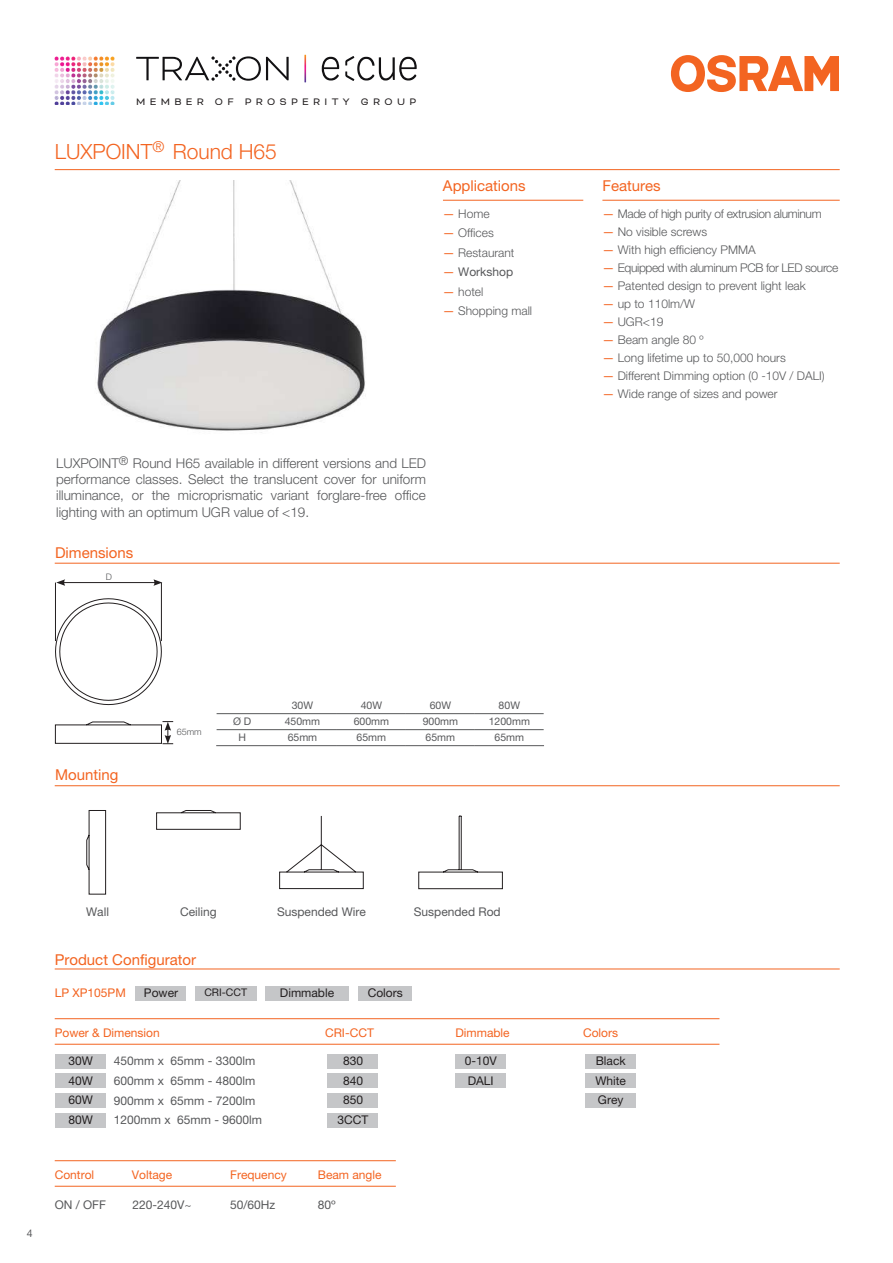
<style>
.page{position:relative;width:893px;height:1263px;background:#fff}
.page>*{position:absolute;margin:0;border:0;box-sizing:border-box;transform-origin:0 0}
.t1{font:300 21px "Helvetica Neue LT Pro";color:#f36421}
.t2{font:15px "Helvetica Neue LT Pro";color:#f36421}
.t3{font:300 13.5px/16.2px "Helvetica Neue LT Pro";color:#57585a;text-align:justify}
.t4{font:300 12px "Helvetica Neue LT Pro";color:#57585a}
.t5{font:12px/19.6px "Helvetica Neue LT Pro";color:#57585a}
.t6{font:12px "Helvetica Neue LT Pro";color:#f36421}
.t7{font:12px "Helvetica Neue LT Pro";color:#231f20}
.t8{font:300 12px "Helvetica Neue LT Pro";letter-spacing:-.025em;color:#57585a}
.t9{font:300 12px "Helvetica Neue LT Pro";letter-spacing:-.03em;color:#57585a}
.t10{font:10.95px "Bicyclette";letter-spacing:.4em;color:#231f20}
.t11{font:10.5px "Helvetica Neue LT Pro";color:#57585a}
.t12{font:10.5px "Helvetica Neue LT Pro";color:#231f20}
.t13{font:300 9px "Helvetica Neue LT Pro";color:#57585a}
.s1{font-weight:400;color:#f36421}
.s2{color:#f36421}
</style>
<div class="page">
<svg style="left:671px;top:55px;width:168px;height:37px"></svg>
<svg style="left:136px;top:56px;width:153px;height:25px"></svg>
<svg style="left:304px;top:55px;width:2px;height:27px"></svg>
<svg style="left:322px;top:57px;width:17px;height:24px"></svg>
<svg style="left:345px;top:56px;width:72px;height:25px"></svg>
<img style="left:55px;top:56px;width:59px;height:49px">
<img style="left:96px;top:181px;width:269px;height:252px">
<div style="left:136px;top:986px;width:50px;height:14px;background:#c5c6c8"></div>
<div style="left:55px;top:1054px;width:51px;height:14px;background:#c5c6c8"></div>
<div style="left:328px;top:1054px;width:50px;height:14px;background:#c5c6c8"></div>
<div style="left:585px;top:1054px;width:51px;height:14px;background:#c5c6c8"></div>
<div style="left:455px;top:1054px;width:51px;height:14px;background:#c5c6c8"></div>
<div style="left:55px;top:1073px;width:51px;height:15px;background:#c5c6c8"></div>
<div style="left:328px;top:1073px;width:50px;height:15px;background:#c5c6c8"></div>
<div style="left:585px;top:1073px;width:51px;height:15px;background:#c5c6c8"></div>
<div style="left:455px;top:1073px;width:51px;height:15px;background:#c5c6c8"></div>
<div style="left:55px;top:1093px;width:51px;height:14px;background:#c5c6c8"></div>
<div style="left:328px;top:1093px;width:50px;height:14px;background:#c5c6c8"></div>
<div style="left:585px;top:1093px;width:51px;height:14px;background:#c5c6c8"></div>
<div style="left:55px;top:1113px;width:51px;height:14px;background:#c5c6c8"></div>
<div style="left:328px;top:1113px;width:50px;height:14px;background:#c5c6c8"></div>
<div style="left:195px;top:986px;width:62px;height:14px;background:#c5c6c8"></div>
<div style="left:265px;top:986px;width:84px;height:14px;background:#c5c6c8"></div>
<div style="left:358px;top:986px;width:54px;height:14px;background:#c5c6c8"></div>
<hr style="left:55px;top:169px;width:785px;height:1px;background:#f36421">
<hr style="left:55px;top:1018px;width:664px;height:1px;background:#f36421">
<hr style="left:55px;top:1160px;width:341px;height:1px;background:#f36421">
<hr style="left:55px;top:1044px;width:664px;height:1px;background:#f36421">
<hr style="left:55px;top:1186px;width:341px;height:1px;background:#f36421">
<hr style="left:55px;top:968px;width:785px;height:1px;background:#f36421">
<hr style="left:443px;top:200px;width:140px;height:1px;background:#f36421">
<hr style="left:602px;top:200px;width:238px;height:1px;background:#f36421">
<hr style="left:55px;top:563px;width:785px;height:1px;background:#f36421">
<hr style="left:55px;top:785px;width:785px;height:1px;background:#f36421">
<hr style="left:161px;top:582px;width:1px;height:59px;background:#231f20">
<hr style="left:55px;top:582px;width:1px;height:59px;background:#231f20">
<hr style="left:63px;top:582px;width:93px;height:1px;background:#231f20">
<svg style="left:56px;top:579px;width:9px;height:7px"></svg>
<svg style="left:153px;top:579px;width:9px;height:7px"></svg>
<svg style="left:55px;top:598px;width:107px;height:107px"></svg>
<svg style="left:55px;top:721px;width:118px;height:23px"></svg>
<svg style="left:279px;top:816px;width:84px;height:73px"></svg>
<svg style="left:87px;top:810px;width:19px;height:84px"></svg>
<svg style="left:156px;top:810px;width:84px;height:19px"></svg>
<svg style="left:418px;top:816px;width:85px;height:73px"></svg>
<hr style="left:217px;top:713px;width:51px;height:1px;background:#57585a">
<hr style="left:268px;top:713px;width:69px;height:1px;background:#57585a">
<hr style="left:337px;top:713px;width:69px;height:1px;background:#57585a">
<hr style="left:406px;top:713px;width:69px;height:1px;background:#57585a">
<hr style="left:475px;top:713px;width:69px;height:1px;background:#57585a">
<hr style="left:217px;top:729px;width:51px;height:1px;background:#57585a">
<hr style="left:268px;top:729px;width:69px;height:1px;background:#57585a">
<hr style="left:337px;top:729px;width:69px;height:1px;background:#57585a">
<hr style="left:406px;top:729px;width:69px;height:1px;background:#57585a">
<hr style="left:475px;top:729px;width:69px;height:1px;background:#57585a">
<hr style="left:216px;top:745px;width:52px;height:1px;background:#57585a">
<hr style="left:268px;top:745px;width:69px;height:1px;background:#57585a">
<hr style="left:337px;top:745px;width:69px;height:1px;background:#57585a">
<hr style="left:406px;top:745px;width:69px;height:1px;background:#57585a">
<hr style="left:475px;top:745px;width:69px;height:1px;background:#57585a">
<p class="t10" style="left:136px;top:95px;width:281px">MEMBER OF PROSPERITY GROUP</p>
<h1 class="t1" style="left:55px;top:139px;width:224px">LUXPOINT<sup>®</sup> Round H65</h1>
<p class="t2" style="left:443px;top:177px;width:84px">Applications</p>
<p class="t4" style="left:443px;top:206px;width:48px"><span class="s1">—</span> Home</p>
<p class="t4" style="left:443px;top:226px;width:52px"><span class="s1">—</span> Offices</p>
<p class="t4" style="left:443px;top:245px;width:73px"><span class="s1">—</span> Restaurant</p>
<p class="t5" style="left:443px;top:262px;width:72px"><span class="s2">—</span> Workshop</p>
<p class="t4" style="left:443px;top:284px;width:42px"><span class="s1">—</span> hotel</p>
<p class="t4" style="left:443px;top:304px;width:91px"><span class="s1">—</span> Shopping mall</p>
<p class="t3" style="left:56px;top:455px;width:371px">LUXPOINT<sup>®</sup> Round H65 available in different versions and LED performance classes. Select the translucent cover for uniform illuminance, or the microprismatic variant forglare-free office lighting with an optimum UGR value of &lt;19.</p>
<p class="t2" style="left:55px;top:544px;width:80px">Dimensions</p>
<p class="t13" style="left:106px;top:571px;width:8px">D</p>
<p class="t2" style="left:55px;top:766px;width:65px">Mounting</p>
<p class="t13" style="left:177px;top:726px;width:27px">65mm</p>
<p class="t11" style="left:292px;top:699px;width:23px">30W</p>
<p class="t11" style="left:361px;top:699px;width:23px">40W</p>
<p class="t11" style="left:430px;top:699px;width:23px">60W</p>
<p class="t11" style="left:499px;top:699px;width:23px">80W</p>
<p class="t11" style="left:233px;top:715px;width:20px">Ø D</p>
<p class="t11" style="left:285px;top:715px;width:37px">450mm</p>
<p class="t11" style="left:354px;top:715px;width:37px">600mm</p>
<p class="t11" style="left:423px;top:715px;width:37px">900mm</p>
<p class="t11" style="left:489px;top:715px;width:43px">1200mm</p>
<p class="t11" style="left:238px;top:731px;width:9px">H</p>
<p class="t11" style="left:288px;top:731px;width:31px">65mm</p>
<p class="t11" style="left:357px;top:731px;width:31px">65mm</p>
<p class="t11" style="left:426px;top:731px;width:31px">65mm</p>
<p class="t11" style="left:495px;top:731px;width:31px">65mm</p>
<p class="t2" style="left:602px;top:177px;width:60px">Features</p>
<p class="t8" style="left:602px;top:206px;width:221px"><span class="s1">—</span> Made of high purity of extrusion aluminum</p>
<p class="t4" style="left:602px;top:224px;width:106px"><span class="s1">—</span> No visible screws</p>
<p class="t4" style="left:602px;top:242px;width:155px"><span class="s1">—</span> With high efficiency PMMA</p>
<p class="t9" style="left:602px;top:260px;width:237px"><span class="s1">—</span> Equipped with aluminum PCB for LED source</p>
<p class="t4" style="left:602px;top:278px;width:205px"><span class="s1">—</span> Patented design to prevent light leak</p>
<p class="t4" style="left:602px;top:296px;width:94px"><span class="s1">—</span> up to 110lm/W</p>
<p class="t4" style="left:602px;top:314px;width:62px"><span class="s1">—</span> UGR&lt;19</p>
<p class="t4" style="left:602px;top:332px;width:102px"><span class="s1">—</span> Beam angle 80 º</p>
<p class="t4" style="left:602px;top:350px;width:185px"><span class="s1">—</span> Long lifetime up to 50,000 hours</p>
<p class="t4" style="left:602px;top:368px;width:224px"><span class="s1">—</span> Different Dimming option (0 -10V / DALI)</p>
<p class="t4" style="left:602px;top:386px;width:177px"><span class="s1">—</span> Wide range of sizes and power</p>
<p class="t11" style="left:27px;top:1227px;width:7px">4</p>
<p class="t5" style="left:86px;top:901px;width:24px">Wall</p>
<p class="t5" style="left:180px;top:901px;width:38px">Ceiling</p>
<p class="t5" style="left:277px;top:901px;width:90px">Suspended Wire</p>
<p class="t5" style="left:414px;top:901px;width:88px">Suspended Rod</p>
<p class="t2" style="left:55px;top:951px;width:143px">Product Configurator</p>
<p class="t7" style="left:144px;top:986px;width:36px">Power</p>
<p class="t6" style="left:55px;top:986px;width:73px">LP XP105PM</p>
<p class="t6" style="left:55px;top:1025px;width:107px">Power &amp; Dimension</p>
<p class="t12" style="left:204px;top:986px;width:44px">CRI-CCT</p>
<p class="t7" style="left:280px;top:986px;width:56px">Dimmable</p>
<p class="t7" style="left:368px;top:986px;width:37px">Colors</p>
<p class="t6" style="left:325px;top:1025px;width:50px">CRI-CCT</p>
<p class="t6" style="left:455px;top:1025px;width:56px">Dimmable</p>
<p class="t6" style="left:583px;top:1025px;width:37px">Colors</p>
<p class="t7" style="left:68px;top:1054px;width:26px">30W</p>
<p class="t5" style="left:114px;top:1051px;width:143px">450mm x 65mm - 3300lm</p>
<p class="t7" style="left:343px;top:1054px;width:22px">830</p>
<p class="t7" style="left:465px;top:1054px;width:34px">0-10V</p>
<p class="t7" style="left:596px;top:1054px;width:31px">Black</p>
<p class="t7" style="left:68px;top:1073px;width:26px">40W</p>
<p class="t7" style="left:343px;top:1073px;width:22px">840</p>
<p class="t7" style="left:468px;top:1073px;width:28px">DALI</p>
<p class="t7" style="left:595px;top:1073px;width:32px">White</p>
<p class="t7" style="left:68px;top:1093px;width:26px">60W</p>
<p class="t7" style="left:343px;top:1093px;width:22px">850</p>
<p class="t7" style="left:598px;top:1093px;width:27px">Grey</p>
<p class="t7" style="left:68px;top:1113px;width:26px">80W</p>
<p class="t7" style="left:338px;top:1113px;width:32px">3CCT</p>
<p class="t5" style="left:114px;top:1070px;width:150px">600mm x 65mm - 4800lm<br>900mm x 65mm - 7200lm<br>1200mm x 65mm - 9600lm</p>
<p class="t6" style="left:55px;top:1167px;width:41px">Control</p>
<p class="t6" style="left:132px;top:1167px;width:42px">Voltage</p>
<p class="t6" style="left:230px;top:1167px;width:58px">Frequency</p>
<p class="t6" style="left:318px;top:1167px;width:65px">Beam angle</p>
<p class="t5" style="left:55px;top:1195px;width:53px">ON / OFF</p>
<p class="t5" style="left:132px;top:1195px;width:61px">220-240V~</p>
<p class="t5" style="left:230px;top:1195px;width:47px">50/60Hz</p>
<p class="t5" style="left:318px;top:1195px;width:19px">80º</p>
</div>
